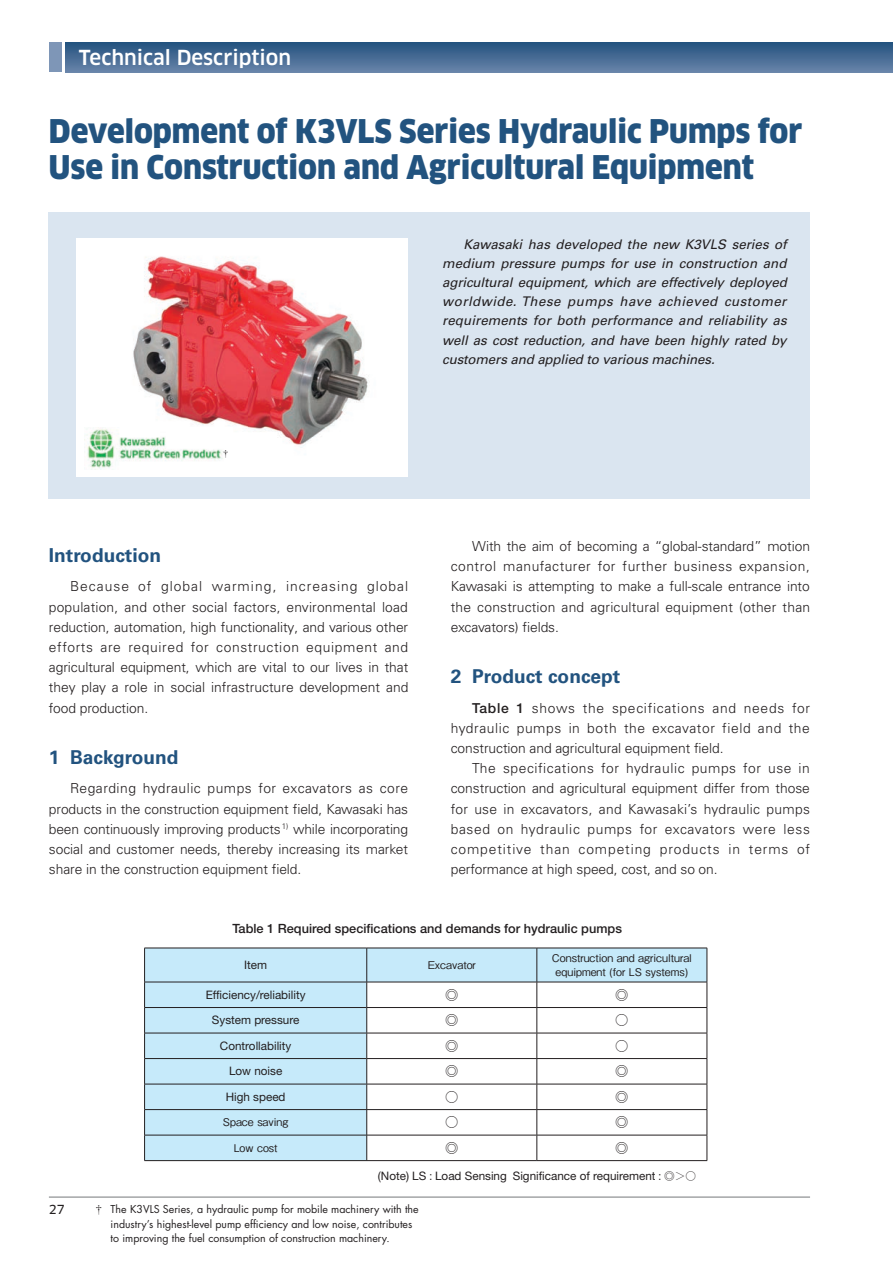
<style>
.page{position:relative;width:893px;height:1263px;background:#fff}
.page>*{position:absolute;margin:0;border:0;box-sizing:border-box;transform-origin:0 0}
.t1{font:900 31.95px/36px "Clan Pro";color:#22537f;scale:.94 1}
.t2{font:500 20.25px "Clan Pro";color:#fff}
.t3{font:700 19.2px "Univers LT Pro 65";color:#22537f}
.t4{font:300 13.8px/20.2px "Univers LT Pro 45";letter-spacing:-.005em;color:#231f20;text-align:justify}
.t5{font:italic 13.35px/19.2px "Univers LT Pro 55";letter-spacing:-.01em;color:#231f20;text-align:justify}
.t6{font:500 13.35px "Gothic BBB Pr 6";color:#231f20}
.t7{font:500 12.75px "Helvetica Neue LT Std";color:#231f20}
.t8{font:12.15px "Clan Pro News";color:#231f20}
.t9{font:11.7px "Helvetica Neue LT Std";color:#231f20}
.t10{font:10.65px/14.5px "Futura Std";color:#231f20}
.t11{font:500 10.65px/13.8px "Gothic BBB Pr 6";color:#231f20;text-align:center}
.t12{font:8.55px "Ryumin Pro";color:#231f20}
.s1{font-family:"Helvetica Neue LT Std";font-weight:500}
.s2{font-stretch:condensed}
.s3{font-family:"Gothic BBB Pr 6";font-weight:500;font-size:10.65px}
.s4{font-family:"Koz Go Pro";font-weight:200;font-size:10.65px}
.s5{font-family:"Ryumin Pro"}
</style>
<div class="page">
<svg style="left:66px;top:43px;width:827px;height:29px;background:#466b94"></svg>
<div style="left:49px;top:43px;width:13px;height:29px;background:#7e96b7"></div>
<hr style="left:49px;top:1197px;width:761px;height:1px;background:#76787b">
<div style="left:49px;top:212px;width:761px;height:287px;background:#dae5f0"></div>
<div style="left:77px;top:238px;width:331px;height:238px;background:#fff"></div>
<img style="left:133px;top:256px;width:235px;height:192px">
<div style="left:84px;top:427px;width:149px;height:43px;background:#fff"></div>
<img style="left:84px;top:429px;width:139px;height:41px">
<svg style="left:145px;top:949px;width:562px;height:211px"></svg>
<hr style="left:537px;top:948px;width:170px;height:1px;background:#231f20">
<hr style="left:707px;top:948px;width:1px;height:34px;background:#231f20">
<hr style="left:144px;top:1135px;width:223px;height:1px;background:#231f20">
<hr style="left:144px;top:1160px;width:223px;height:1px;background:#231f20">
<svg style="left:537px;top:983px;width:1px;height:177px"></svg>
<hr style="left:366px;top:948px;width:1px;height:34px;background:#231f20">
<hr style="left:366px;top:1007px;width:171px;height:1px;background:#231f20">
<hr style="left:537px;top:1007px;width:170px;height:1px;background:#231f20">
<hr style="left:366px;top:1033px;width:171px;height:1px;background:#231f20">
<hr style="left:537px;top:1033px;width:170px;height:1px;background:#231f20">
<hr style="left:366px;top:1058px;width:171px;height:1px;background:#231f20">
<hr style="left:537px;top:1058px;width:170px;height:1px;background:#231f20">
<hr style="left:366px;top:1084px;width:171px;height:1px;background:#231f20">
<hr style="left:537px;top:1084px;width:170px;height:1px;background:#231f20">
<hr style="left:367px;top:1109px;width:170px;height:1px;background:#231f20">
<hr style="left:537px;top:1109px;width:170px;height:1px;background:#231f20">
<hr style="left:367px;top:1135px;width:170px;height:1px;background:#231f20">
<hr style="left:537px;top:1135px;width:170px;height:1px;background:#231f20">
<svg style="left:707px;top:982px;width:1px;height:178px"></svg>
<hr style="left:367px;top:1160px;width:170px;height:1px;background:#231f20">
<hr style="left:537px;top:1160px;width:170px;height:1px;background:#231f20">
<hr style="left:537px;top:982px;width:170px;height:1px;background:#231f20">
<svg style="left:366px;top:983px;width:1px;height:177px"></svg>
<hr style="left:367px;top:948px;width:170px;height:1px;background:#231f20">
<hr style="left:537px;top:948px;width:1px;height:34px;background:#231f20">
<hr style="left:367px;top:982px;width:170px;height:1px;background:#231f20">
<hr style="left:144px;top:948px;width:223px;height:1px;background:#231f20">
<hr style="left:144px;top:948px;width:1px;height:34px;background:#231f20">
<hr style="left:144px;top:982px;width:223px;height:1px;background:#231f20">
<hr style="left:144px;top:1007px;width:222px;height:1px;background:#231f20">
<hr style="left:144px;top:1033px;width:222px;height:1px;background:#231f20">
<hr style="left:144px;top:1058px;width:222px;height:1px;background:#231f20">
<hr style="left:144px;top:1084px;width:222px;height:1px;background:#231f20">
<svg style="left:144px;top:982px;width:1px;height:178px"></svg>
<hr style="left:144px;top:1109px;width:223px;height:1px;background:#231f20">
<h2 class="t2" style="left:79px;top:46px;width:214px">Technical Description</h2>
<h1 class="t1" style="left:49px;top:113px;width:803px">Development of K3VLS Series Hydraulic Pumps for<br>Use in Construction and Agricultural Equipment</h1>
<p class="t12" style="left:222px;top:447px;width:10px">†</p>
<h3 class="t3" style="left:49px;top:544px;width:114px">Introduction</h3>
<p class="t4" style="left:49px;top:576px;width:361px;text-indent:21px">Because of global warming, increasing global population, and other social factors, environmental load reduction, automation, high functionality, and various other efforts are required for construction equipment and agricultural equipment, which are vital to our lives in that they play a role in social infrastructure development and food production.</p>
<h3 class="t3" style="left:49px;top:746px;width:131px">1 Background</h3>
<p class="t4" style="left:49px;top:778px;width:361px;text-indent:21px">Regarding hydraulic pumps for excavators as core products in the construction equipment field, Kawasaki has been continuously improving products <sup>1)</sup> while incorporating social and customer needs, thereby increasing its market share in the construction equipment field.</p>
<p class="t5" style="left:442px;top:235px;width:346px;text-indent:21px">Kawasaki has developed the new K3VLS series of medium pressure pumps for use in construction and agricultural equipment, which are effectively deployed worldwide. These pumps have achieved customer requirements for both performance and reliability as well as cost reduction, and have been highly rated by customers and applied to various machines.</p>
<p class="t4" style="left:451px;top:536px;width:361px;text-indent:21px">With the aim of becoming a “global-standard” motion control manufacturer for further business expansion, Kawasaki is attempting to make a full-scale entrance into the construction and agricultural equipment (other than excavators) fields.</p>
<h3 class="t3" style="left:451px;top:665px;width:171px">2 Product concept</h3>
<p class="t4" style="left:451px;top:697px;width:361px;text-indent:21px"><span class="s1">Table 1</span> shows the specifications and needs for hydraulic pumps in both the excavator field and the construction and agricultural equipment field.</p>
<p class="t4" style="left:451px;top:758px;width:361px;text-indent:21px">The specifications for hydraulic pumps for use in construction and agricultural equipment differ from those for use in excavators, and Kawasaki’s hydraulic pumps based on hydraulic pumps for excavators were less competitive than competing products in terms of performance at high speed, cost, and so on.</p>
<p class="t7" style="left:232px;top:921px;width:391px">Table 1 Required specifications and demands for hydraulic pumps</p>
<p class="t9" style="left:244px;top:958px;width:24px">Item</p>
<p class="t11" style="left:428px;top:957px;width:50px">Excavator</p>
<p class="t11" style="left:552px;top:950px;width:142px">Construction and agricultural equipment (for LS systems)</p>
<p class="t9" style="left:206px;top:987px;width:101px">Efficiency/reliability</p>
<p class="t6" style="left:445px;top:984px;width:15px">◎</p>
<p class="t6" style="left:615px;top:984px;width:15px">◎</p>
<p class="t9" style="left:212px;top:1013px;width:89px">System pressure</p>
<p class="t6" style="left:445px;top:1009px;width:15px">◎</p>
<p class="t6" style="left:615px;top:1009px;width:15px">○</p>
<p class="t9" style="left:220px;top:1038px;width:73px">Controllability</p>
<p class="t6" style="left:445px;top:1035px;width:15px">◎</p>
<p class="t6" style="left:615px;top:1035px;width:15px">○</p>
<p class="t9" style="left:229px;top:1064px;width:55px">Low noise</p>
<p class="t6" style="left:445px;top:1060px;width:15px">◎</p>
<p class="t6" style="left:615px;top:1060px;width:15px">◎</p>
<p class="t9" style="left:226px;top:1089px;width:61px">High speed</p>
<p class="t6" style="left:445px;top:1086px;width:15px">○</p>
<p class="t6" style="left:615px;top:1086px;width:15px">◎</p>
<p class="t11" style="left:223px;top:1115px;width:67px">Space saving</p>
<p class="t6" style="left:445px;top:1112px;width:15px">○</p>
<p class="t6" style="left:615px;top:1112px;width:15px">◎</p>
<p class="t11" style="left:234px;top:1140px;width:45px">Low cost</p>
<p class="t6" style="left:445px;top:1137px;width:15px">◎</p>
<p class="t6" style="left:615px;top:1137px;width:15px">◎</p>
<p class="t8" style="left:49px;top:1202px;width:17px">27</p>
<p class="t9" style="left:378px;top:1168px;width:320px">(Note) LS <span class="s2">:</span> Load Sensing Significance of requirement <span class="s2">:</span> <span class="s3">◎</span><span class="s4">＞</span><span class="s3">○</span></p>
<p class="t10" style="left:111px;top:1202px;width:310px;text-indent:-15px"><span class="s5">†</span> The K3VLS Series, a hydraulic pump for mobile machinery with the industry’s highest-level pump efficiency and low noise, contributes to improving the fuel consumption of construction machinery.</p>
</div>
